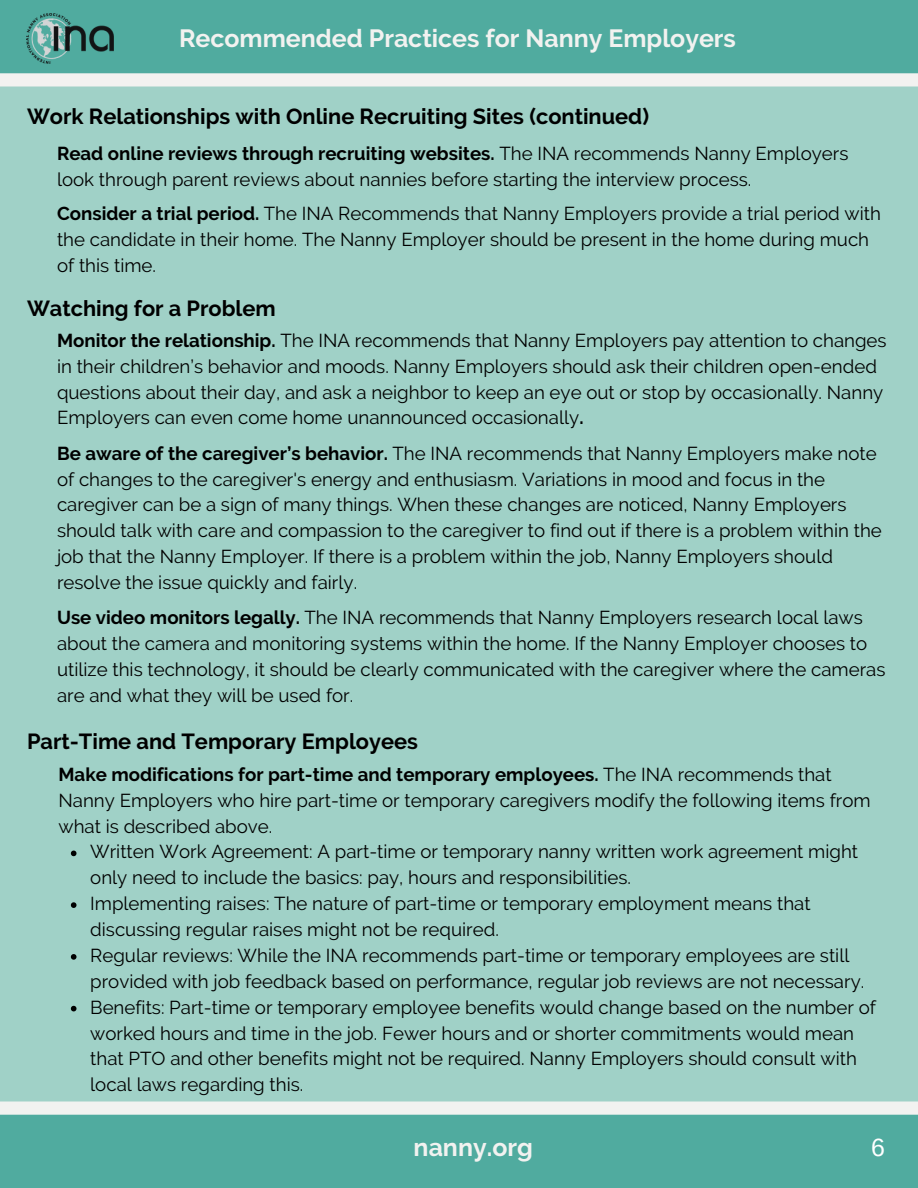
<style>
.page{position:relative;width:918px;height:1188px;background:#50ab9f}
.page>*{position:absolute;margin:0;border:0;box-sizing:border-box;transform-origin:0 0}
.t1{font:700 24.9px "Raleway";color:#f2f2f0}
.t2{font:24.9px "Arimo";color:#fff}
.t3{font:700 21.75px "Raleway";color:#000}
.t4{font:18.75px/25.8px "Raleway";color:#000}
.s1{font-weight:700}
</style>
<div class="page">
<div style="left:0;top:73px;width:918px;height:1042px;background:#a0d1c7"></div>
<img style="left:26px;top:14px;width:88px;height:49px">
<svg style="left:71px;top:851px;width:5px;height:5px"></svg>
<svg style="left:71px;top:902px;width:5px;height:6px"></svg>
<svg style="left:71px;top:954px;width:5px;height:6px"></svg>
<svg style="left:71px;top:1006px;width:5px;height:5px"></svg>
<p class="t1" style="left:179px;top:23px;width:558px">Recommended Practices for Nanny Employers</p>
<p class="t3" style="left:27px;top:103px;width:624px">Work Relationships with Online Recruiting Sites (continued)</p>
<p class="t4" style="left:57px;top:140px;width:793px"><span class="s1">Read online reviews through recruiting websites.</span> The INA recommends Nanny Employers look through parent reviews about nannies before starting the interview process.</p>
<p class="t4" style="left:57px;top:200px;width:825px"><span class="s1">Consider a trial period.</span> The INA Recommends that Nanny Employers provide a trial period with the candidate in their home. The Nanny Employer should be present in the home during much of this time.</p>
<p class="t3" style="left:27px;top:295px;width:250px">Watching for a Problem</p>
<p class="t4" style="left:57px;top:327px;width:831px"><span class="s1">Monitor the relationship.</span> The INA recommends that Nanny Employers pay attention to changes in their children’s behavior and moods. Nanny Employers should ask their children open-ended questions about their day, and ask a neighbor to keep an eye out or stop by occasionally. Nanny Employers can even come home unannounced occasionally<span class="s1">.</span></p>
<p class="t4" style="left:57px;top:440px;width:826px"><span class="s1">Be aware of the caregiver’s behavior.</span> The INA recommends that Nanny Employers make note of changes to the caregiver's energy and enthusiasm. Variations in mood and focus in the caregiver can be a sign of many things. When these changes are noticed, Nanny Employers should talk with care and compassion to the caregiver to find out if there is a problem within the job that the Nanny Employer. If there is a problem within the job, Nanny Employers should resolve the issue quickly and fairly.</p>
<p class="t4" style="left:57px;top:605px;width:830px"><span class="s1">Use video monitors legally.</span> The INA recommends that Nanny Employers research local laws about the camera and monitoring systems within the home. If the Nanny Employer chooses to utilize this technology, it should be clearly communicated with the caregiver where the cameras are and what they will be used for.</p>
<p class="t3" style="left:27px;top:729px;width:393px">Part-Time and Temporary Employees</p>
<p class="t4" style="left:58px;top:761px;width:814px"><span class="s1">Make modifications for part-time and temporary employees.</span> The INA recommends that<br>Nanny Employers who hire part-time or temporary caregivers modify the following items from what is described above.</p>
<p class="t4" style="left:90px;top:839px;width:769px">Written Work Agreement: A part-time or temporary nanny written work agreement might only need to include the basics: pay, hours and responsibilities.</p>
<p class="t4" style="left:90px;top:891px;width:722px">Implementing raises: The nature of part-time or temporary employment means that discussing regular raises might not be required.</p>
<p class="t4" style="left:90px;top:942px;width:776px">Regular reviews: While the INA recommends part-time or temporary employees are still provided with job feedback based on performance, regular job reviews are not necessary.</p>
<p class="t4" style="left:90px;top:994px;width:787px">Benefits: Part-time or temporary employee benefits would change based on the number of worked hours and time in the job. Fewer hours and or shorter commitments would mean that PTO and other benefits might not be required. Nanny Employers should consult with local laws regarding this.</p>
<p class="t1" style="left:414px;top:1132px;width:121px">nanny.org</p>
<p class="t2" style="left:871px;top:1133px;width:15px">6</p>
</div>
